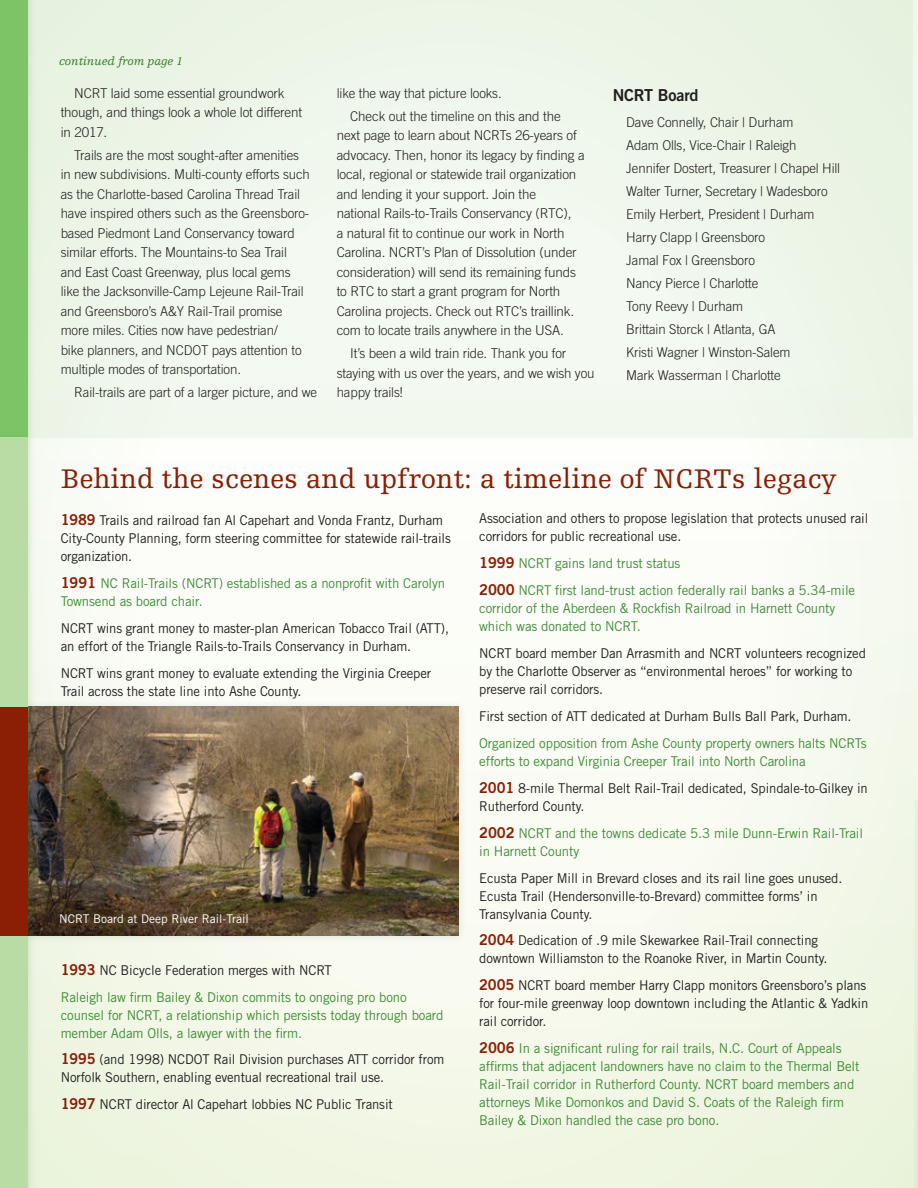
<style>
.page{position:relative;width:918px;height:1188px;background:#fff}
.page>*{position:absolute;margin:0;border:0;box-sizing:border-box;transform-origin:0 0}
.t1{font:28.5px "Egyptienne F";color:#8a1f03}
.t2{font:16.5px "Trade Gothic Bold Two";letter-spacing:-.01em;color:#231f20}
.t3{font:300 13.5px/19.5px "Trade Gothic";letter-spacing:-.01em;color:#231f20}
.t4{font:13.5px/18px "Trade Gothic";letter-spacing:-.01em;color:#231f20}
.t5{font:13.5px/18px "Trade Gothic";letter-spacing:-.01em;color:#408d38}
.t6{font:12px "Trade Gothic";color:#fff}
.t7{font:italic 12px "Egyptienne F";letter-spacing:-.005em;color:#387c2b;scale:.95 1}
.s1{font-family:"Trade Gothic Bold Two";font-size:15px;color:#8a1f03}
.s2{color:#231f20}
</style>
<div class="page">
<div style="left:14px;top:94px;width:904px;height:1094px;background:linear-gradient(to bottom,#f4f9f2,#f6f8ea)"></div>
<div style="left:0;top:0;width:912px;height:438px;background:#ebf5e6"></div>
<div style="left:912px;top:793px;width:6px;height:395px;background:#e7f1db"></div>
<div style="left:0;top:0;width:37px;height:448px;background:#408d38;opacity:.2"></div>
<div style="left:0;top:0;width:27px;height:438px;background:#7cc466"></div>
<div style="left:19px;top:699px;width:448px;height:245px;background:#231f20;opacity:.12"></div>
<img style="left:37px;top:707px;width:422px;height:228px">
<div style="left:0;top:432px;width:37px;height:756px;background:#408d38;opacity:.2"></div>
<div style="left:0;top:438px;width:27px;height:750px;background:#b9dca5"></div>
<div style="left:0;top:707px;width:27px;height:228px;background:#8a1f03"></div>
<p class="t7" style="left:59px;top:55px;width:131px">continued from page 1</p>
<p class="t3" style="left:61px;top:83px;width:243px;text-indent:13px">NCRT laid some essential groundwork though, and things look a whole lot different in 2017.</p>
<p class="t3" style="left:61px;top:145px;width:251px;text-indent:13px">Trails are the most sought-after amenities in new subdivisions. Multi-county efforts such as the Charlotte-based Carolina Thread Trail have inspired others such as the Greensboro&shy;based Piedmont Land Conservancy toward similar efforts. The Mountains-to Sea Trail and East Coast Greenway, plus local gems like the Jacksonville-Camp Lejeune Rail-Trail and Greensboro’s A&amp;Y Rail-Trail promise more miles. Cities now have pedestrian/<br>bike planners, and NCDOT pays attention to multiple modes of transportation.</p>
<p class="t3" style="left:74px;top:383px;width:244px">Rail-trails are part of a larger picture, and we</p>
<p class="t3" style="left:350px;top:81px;width:212px;line-height:23.1px;text-indent:-14px">like the way that picture looks.<br>Check out the timeline on this and the</p>
<p class="t3" style="left:337px;top:126px;width:249px">next page to learn about NCRTs 26-years of advocacy. Then, honor its legacy by finding a local, regional or statewide trail organization and lending it your support. Join the<br>national Rails-to-Trails Conservancy (RTC),<br>a natural fit to continue our work in North Carolina. NCRT’s Plan of Dissolution (under consideration) will send its remaining funds to RTC to start a grant program for North Carolina projects. Check out RTC’s traillink. com to locate trails anywhere in the USA.</p>
<p class="t3" style="left:337px;top:344px;width:259px;text-indent:13px">It’s been a wild train ride. Thank you for staying with us over the years, and we wish you happy trails!</p>
<p class="t2" style="left:613px;top:85px;width:87px">NCRT Board</p>
<p class="t3" style="left:626px;top:110px;width:215px;line-height:23px">Dave Connelly, Chair | Durham<br>Adam Olls, Vice-Chair | Raleigh<br>Jennifer Dostert, Treasurer | Chapel Hill<br>Walter Turner, Secretary | Wadesboro<br>Emily Herbert, President | Durham<br>Harry Clapp | Greensboro<br>Jamal Fox | Greensboro<br>Nancy Pierce | Charlotte<br>Tony Reevy | Durham<br>Brittain Storck | Atlanta, GA<br>Kristi Wagner | Winston-Salem<br>Mark Wasserman | Charlotte</p>
<h1 class="t1" style="left:61px;top:463px;width:777px">Behind the scenes and upfront: a timeline of NCRTs legacy</h1>
<p class="t4" style="left:61px;top:511px;width:392px"><span class="s1">1989</span> Trails and railroad fan Al Capehart and Vonda Frantz, Durham<br>City-County Planning, form steering committee for statewide rail-trails organization.</p>
<p class="t5" style="left:61px;top:574px;width:386px"><span class="s1">1991</span> NC Rail-Trails (NCRT) established as a nonprofit with Carolyn<br>Townsend as board chair.</p>
<p class="t4" style="left:61px;top:619px;width:390px">NCRT wins grant money to master-plan American Tobacco Trail (ATT), an effort of the Triangle Rails-to-Trails Conservancy in Durham.</p>
<p class="t4" style="left:61px;top:664px;width:372px">NCRT wins grant money to evaluate extending the Virginia Creeper<br>Trail across the state line into Ashe County.</p>
<p class="t6" style="left:59px;top:911px;width:191px">NCRT Board at Deep River Rail-Trail</p>
<p class="t5" style="left:61px;top:956px;width:347px;line-height:26.8px"><span class="s1">1993</span> <span class="s2">NC Bicycle Federation merges with NCRT<br></span>Raleigh law firm Bailey &amp; Dixon commits to ongoing pro bono</p>
<p class="t5" style="left:61px;top:1006px;width:384px">counsel for NCRT, a relationship which persists today through board member Adam Olls, a lawyer with the firm.</p>
<p class="t4" style="left:61px;top:1050px;width:385px"><span class="s1">1995</span> (and 1998) NCDOT Rail Division purchases ATT corridor from<br>Norfolk Southern, enabling eventual recreational trail use.</p>
<p class="t4" style="left:61px;top:1095px;width:334px"><span class="s1">1997</span> NCRT director Al Capehart lobbies NC Public Transit</p>
<p class="t4" style="left:479px;top:509px;width:391px">Association and others to propose legislation that protects unused rail corridors for public recreational use.</p>
<p class="t5" style="left:479px;top:550px;width:377px;line-height:26.8px"><span class="s1">1999</span> NCRT gains land trust status<br><span class="s1">2000</span> NCRT first land-trust action federally rail banks a 5.34-mile</p>
<p class="t5" style="left:479px;top:599px;width:358px">corridor of the Aberdeen &amp; Rockfish Railroad in Harnett County which was donated to NCRT.</p>
<p class="t4" style="left:479px;top:644px;width:388px">NCRT board member Dan Arrasmith and NCRT volunteers recognized by the Charlotte Observer as “environmental heroes” for working to preserve rail corridors.</p>
<p class="t4" style="left:479px;top:707px;width:374px">First section of ATT dedicated at Durham Bulls Ball Park, Durham.</p>
<p class="t5" style="left:479px;top:734px;width:389px">Organized opposition from Ashe County property owners halts NCRTs efforts to expand Virginia Creeper Trail into North Carolina</p>
<p class="t4" style="left:479px;top:779px;width:390px"><span class="s1">2001</span> 8-mile Thermal Belt Rail-Trail dedicated, Spindale-to-Gilkey in<br>Rutherford County.</p>
<p class="t5" style="left:479px;top:824px;width:385px"><span class="s1">2002</span> NCRT and the towns dedicate 5.3 mile Dunn-Erwin Rail-Trail in Harnett County</p>
<p class="t4" style="left:479px;top:869px;width:365px">Ecusta Paper Mill in Brevard closes and its rail line goes unused.<br>Ecusta Trail (Hendersonville-to-Brevard) committee forms’ in<br>Transylvania County.</p>
<p class="t4" style="left:479px;top:932px;width:350px"><span class="s1">2004</span> Dedication of .9 mile Skewarkee Rail-Trail connecting downtown Williamston to the Roanoke River, in Martin County.</p>
<p class="t4" style="left:479px;top:976px;width:391px"><span class="s1">2005</span> NCRT board member Harry Clapp monitors Greensboro’s plans for four-mile greenway loop downtown including the Atlantic &amp; Yadkin rail corridor.</p>
<p class="t5" style="left:479px;top:1039px;width:382px"><span class="s1">2006</span> In a significant ruling for rail trails, N.C. Court of Appeals affirms that adjacent landowners have no claim to the Thermal Belt Rail-Trail corridor in Rutherford County. NCRT board members and attorneys Mike Domonkos and David S. Coats of the Raleigh firm Bailey &amp; Dixon handled the case pro bono.</p>
</div>
